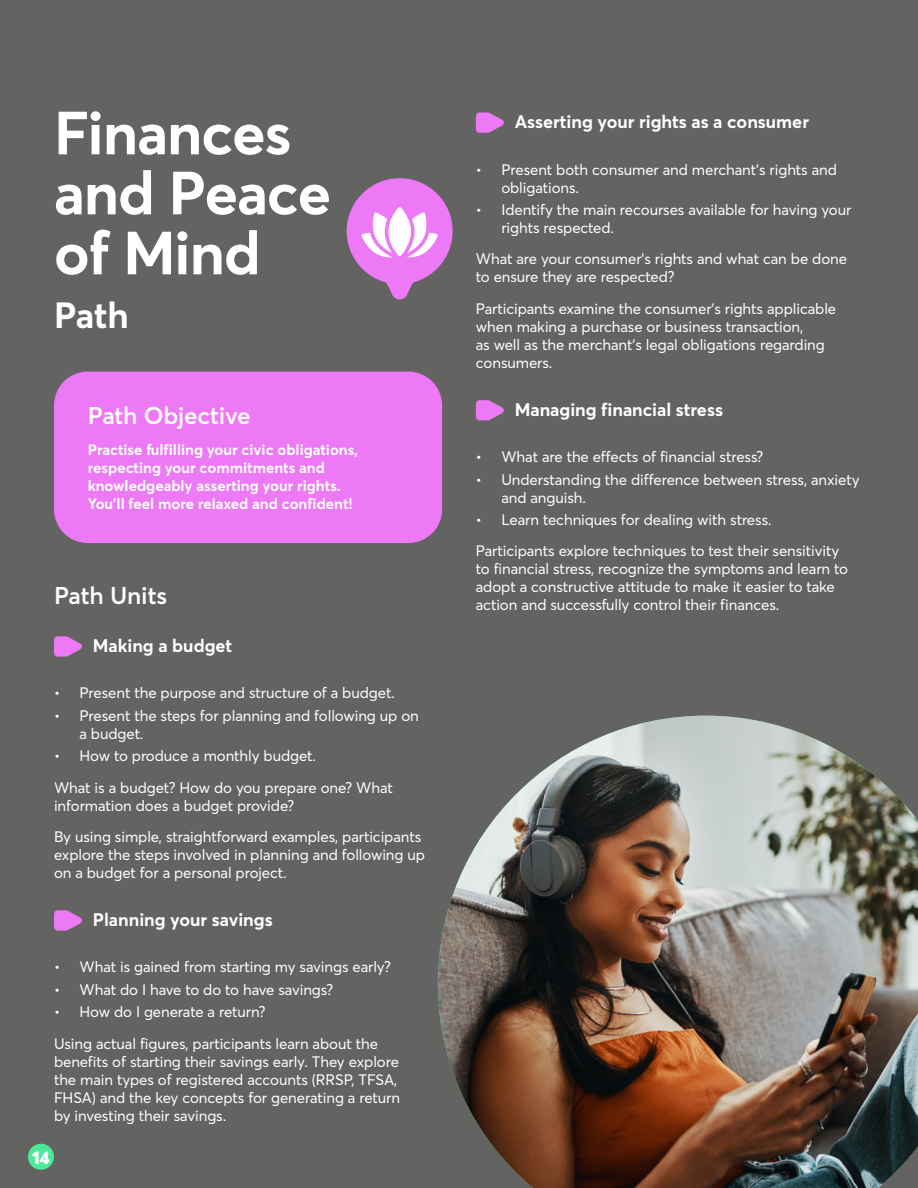
<style>
.page{position:relative;width:918px;height:1188px;background:#636362}
.page>*{position:absolute;margin:0;border:0;box-sizing:border-box;transform-origin:0 0}
.t1{font:700 60px/60px "Desjardins Sans";letter-spacing:-.015em;color:#fff}
.t2{font:700 36px "Desjardins Sans";color:#fff}
.t3{font:600 24px "Desjardins Sans";letter-spacing:-.005em;color:#fff}
.t4{font:700 18px "Desjardins Sans";color:#fff}
.t5{font:900 18px "Desjardins Sans";color:#fff}
.t6{font:15px/18px "Desjardins Sans";letter-spacing:-.005em;color:#fff}
.t7{font:700 15px/18px "Desjardins Sans";color:#fff}
</style>
<div class="page">
<img style="left:438px;top:716px;width:480px;height:472px">
<div style="left:28px;top:1144px;width:26px;height:26px;background:#4ce998;border-radius:50%"></div>
<svg style="left:476px;top:113px;width:28px;height:20px"></svg>
<svg style="left:476px;top:400px;width:28px;height:20px"></svg>
<div style="left:54px;top:372px;width:388px;height:171px;background:#ed79f6;border-radius:34px"></div>
<svg style="left:54px;top:636px;width:28px;height:21px"></svg>
<svg style="left:54px;top:910px;width:28px;height:21px"></svg>
<svg style="left:347px;top:178px;width:106px;height:122px"></svg>
<h1 class="t1" style="left:54px;top:103px;width:279px">Finances and Peace of Mind</h1>
<h2 class="t2" style="left:54px;top:293px;width:76px">Path</h2>
<h3 class="t3" style="left:88px;top:401px;width:164px">Path Objective</h3>
<p class="t7" style="left:88px;top:441px;width:272px">Practise fulfilling your civic obligations, respecting your commitments and knowledgeably asserting your rights.<br>You’ll feel more relaxed and confident!</p>
<h3 class="t3" style="left:54px;top:581px;width:115px">Path Units</h3>
<p class="t4" style="left:93px;top:635px;width:141px">Making a budget</p>
<p class="t6" style="left:54px;top:684px;width:342px">• Present the purpose and structure of a budget.</p>
<p class="t6" style="left:80px;top:706px;width:341px;text-indent:-26px">• Present the steps for planning and following up on a budget.</p>
<p class="t6" style="left:54px;top:740px;width:340px;line-height:31.5px">• How to produce a monthly budget.<br>What is a budget? How do you prepare one? What</p>
<p class="t6" style="left:54px;top:790px;width:369px;line-height:31.5px">information does a budget provide?<br>By using simple, straightforward examples, participants</p>
<p class="t6" style="left:54px;top:846px;width:373px">explore the steps involved in planning and following up on a budget for a personal project.</p>
<p class="t4" style="left:93px;top:909px;width:181px">Planning your savings</p>
<p class="t6" style="left:54px;top:958px;width:338px">• What is gained from starting my savings early?</p>
<p class="t6" style="left:54px;top:980px;width:281px">• What do I have to do to have savings?</p>
<p class="t6" style="left:54px;top:996px;width:326px;line-height:31.5px">• How do I generate a return?<br>Using actual figures, participants learn about the</p>
<p class="t6" style="left:54px;top:1052px;width:348px">benefits of starting their savings early. They explore the main types of registered accounts (RRSP, TFSA, FHSA) and the key concepts for generating a return by investing their savings.</p>
<p class="t5" style="left:32px;top:1146px;width:19px">14</p>
<p class="t4" style="left:515px;top:111px;width:296px">Asserting your rights as a consumer</p>
<p class="t6" style="left:501px;top:160px;width:337px;text-indent:-26px">• Present both consumer and merchant’s rights and obligations.</p>
<p class="t6" style="left:501px;top:201px;width:352px;text-indent:-26px">• Identify the main recourses available for having your rights respected.</p>
<p class="t6" style="left:476px;top:250px;width:373px">What are your consumer’s rights and what can be done to ensure they are respected?</p>
<p class="t6" style="left:476px;top:300px;width:362px">Participants examine the consumer’s rights applicable when making a purchase or business transaction,<br>as well as the merchant’s legal obligations regarding consumers.</p>
<p class="t4" style="left:515px;top:398px;width:210px">Managing financial stress</p>
<p class="t6" style="left:476px;top:448px;width:289px">• What are the effects of financial stress?</p>
<p class="t6" style="left:501px;top:470px;width:360px;text-indent:-26px">• Understanding the difference between stress, anxiety and anguish.</p>
<p class="t6" style="left:476px;top:504px;width:365px;line-height:31.5px">• Learn techniques for dealing with stress.<br>Participants explore techniques to test their sensitivity</p>
<p class="t6" style="left:476px;top:560px;width:374px">to financial stress, recognize the symptoms and learn to adopt a constructive attitude to make it easier to take action and successfully control their finances.</p>
</div>
